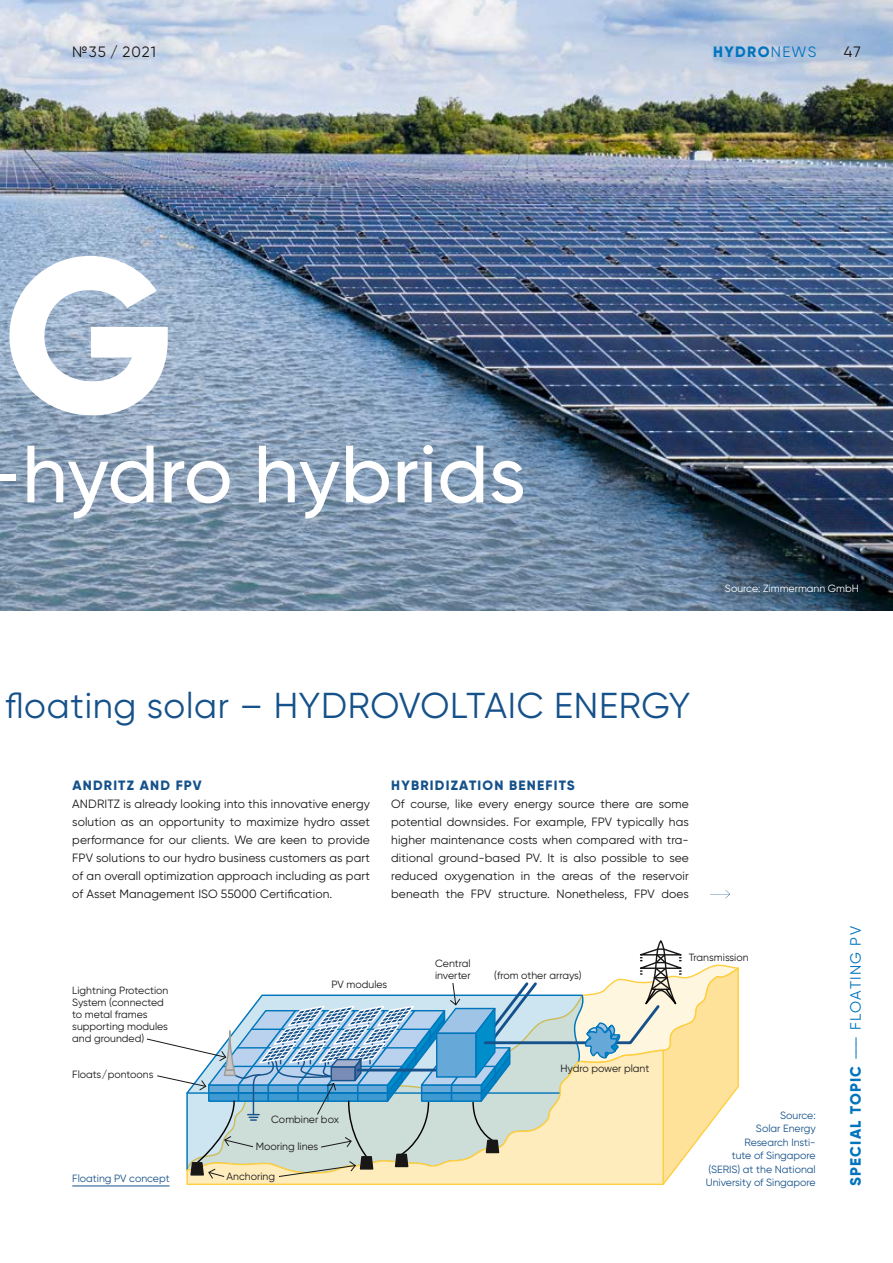
<style>
.page{position:relative;width:893px;height:1263px;background:#fff}
.page>*{position:absolute;margin:0;border:0;box-sizing:border-box;transform-origin:0 0}
.t1{font:800 219px "Gilroy";color:#fff}
.t2{font:500 81px "Gilroy";letter-spacing:.005em;color:#fff}
.t3{font:36px "Gilroy";letter-spacing:.02em;color:#15518a}
.t4{font:15px "Gilroy";letter-spacing:.085em;color:#0074be}
.t5{font:15px "Gilroy";letter-spacing:.07em;color:#181716}
.t6{font:800 15px "Gilroy";letter-spacing:.09em;color:#0074be}
.t7{font:800 13.5px "Gilroy";letter-spacing:.09em;color:#15518a}
.t8{font:12px/18px "Gilroy";letter-spacing:.01em;color:#181716;text-align:justify}
.t9{font:10.5px/12px "Gilroy";color:#181716}
.t10{font:10.5px/13.5px "Gilroy";color:#15518a;text-align:right}
.t11{font:10.5px "Gilroy";color:#fff}
.s1{font-weight:400}
.s2{font-weight:800}
</style>
<div class="page">
<img style="left:0;top:0;width:893px;height:610px">
<div style="left:712px;top:572px;width:160px;height:34px;background:#181716;opacity:.75"></div>
<hr style="left:72px;top:1186px;width:98px;height:1px;background:#15518a">
<hr style="left:485px;top:1041px;width:118px;height:3px;background:#15518a">
<svg style="left:186px;top:1049px;width:380px;height:136px;background:#f0e4b6"></svg>
<svg style="left:566px;top:940px;width:173px;height:245px"></svg>
<svg style="left:146px;top:982px;width:393px;height:197px"></svg>
<svg style="left:710px;top:890px;width:20px;height:8px"></svg>
<p class="t5" style="left:72px;top:42px;width:85px">№35 / 2021</p>
<p class="t6" style="left:713px;top:42px;width:105px">HYDRO<span class="s1">NEWS</span></p>
<p class="t5" style="left:844px;top:42px;width:18px">47</p>
<h1 class="t1" style="left:3px;top:198px;width:173px">G</h1>
<h2 class="t2" style="left:-20px;top:424px;width:547px">-hydro hybrids</h2>
<p class="t11" style="left:725px;top:582px;width:136px">Source: Zimmermann GmbH</p>
<h3 class="t3" style="left:5px;top:684px;width:687px">floating solar – HYDROVOLTAIC ENERGY</h3>
<p class="t7" style="left:72px;top:777px;width:131px">ANDRITZ AND FPV</p>
<p class="t8" style="left:72px;top:795px;width:299px">ANDRITZ is already looking into this innovative energy solution as an opportunity to maximize hydro asset performance for our clients. We are keen to provide FPV solutions to our hydro business customers as part of an overall optimization approach including as part of Asset Management ISO 55000 Certification.</p>
<p class="t7" style="left:391px;top:777px;width:185px">HYBRIDIZATION BENEFITS</p>
<p class="t8" style="left:391px;top:795px;width:299px">Of course, like every energy source there are some potential downsides. For example, FPV typically has higher maintenance costs when compared with tra&shy;ditional ground-based PV. It is also possible to see reduced oxygenation in the areas of the reservoir beneath the FPV structure. Nonetheless, FPV does</p>
<p class="t9" style="left:72px;top:985px;width:98px">Lightning Protection<br>System (connected to metal frames supporting modules and grounded)</p>
<p class="t9" style="left:72px;top:1069px;width:83px">Floats/pontoons</p>
<p class="t10" style="left:72px;top:1172px;width:99px">Floating PV concept</p>
<p class="t9" style="left:331px;top:979px;width:57px">PV modules</p>
<p class="t9" style="left:271px;top:1114px;width:69px">Combiner box</p>
<p class="t9" style="left:256px;top:1141px;width:64px">Mooring lines</p>
<p class="t9" style="left:227px;top:1170px;width:50px">Anchoring</p>
<p class="t9" style="left:435px;top:958px;width:37px">Central inverter</p>
<p class="t9" style="left:494px;top:970px;width:89px">(from other arrays)</p>
<p class="t9" style="left:560px;top:1062px;width:91px">Hydro power plant</p>
<p class="t9" style="left:689px;top:952px;width:61px">Transmission</p>
<p class="t10" style="left:706px;top:1108px;width:111px">Source:<br>Solar Energy<br>Research Insti-<br>tute of Singapore (SERIS) at the National<br>University of Singapore</p>
<p class="t4" style="left:846px;top:1186px;width:261px;rotate:-90deg"><span class="s2">SPECIAL TOPIC</span> ––– FLOATING PV</p>
</div>
